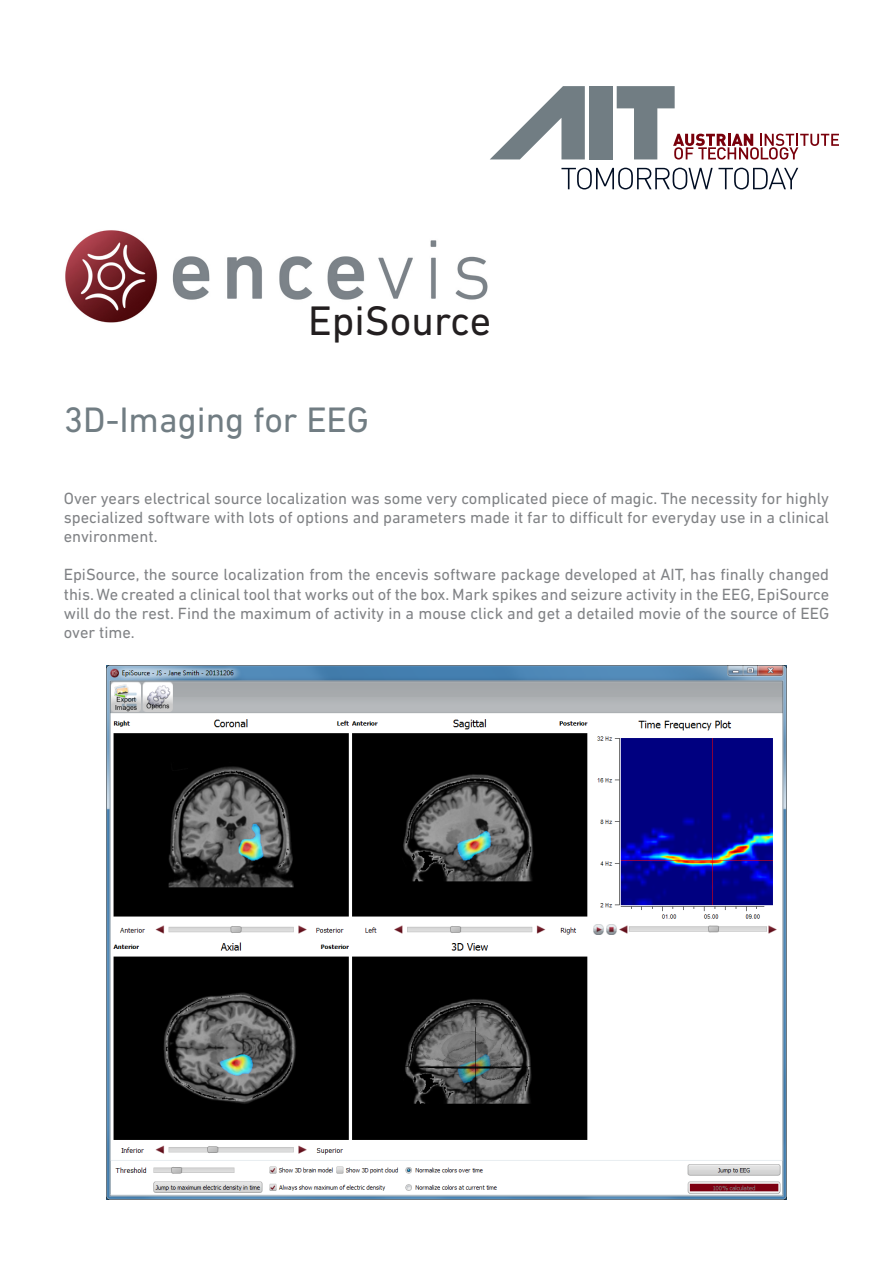
<style>
.page{position:relative;width:893px;height:1263px;background:#fff}
.page>*{position:absolute;margin:0;border:0;box-sizing:border-box;transform-origin:0 0}
.Subtitle{font:42px "DIN Next LT Pro";color:#231f20}
.Subtitle-2{font:36px "DIN Next LT Pro";color:#717d83}
.Normaler_Text{font:16.5px/19.2px "DIN Next LT Pro";color:#808285;text-align:justify}
</style>
<div class="page">
<svg style="left:561px;top:168px;width:237px;height:21px"></svg>
<svg style="left:617px;top:86px;width:222px;height:74px"></svg>
<div style="left:589px;top:86px;width:23px;height:73px;background:#717d83"></div>
<svg style="left:490px;top:86px;width:95px;height:73px"></svg>
<img style="left:65px;top:230px;width:423px;height:93px">
<img style="left:106px;top:666px;width:681px;height:533px">
<p class="Subtitle" style="left:308px;top:297px;width:185px">EpiSource</p>
<p class="Subtitle-2" style="left:64px;top:399px;width:307px">3D-Imaging for EEG</p>
<p class="Normaler_Text" style="left:64px;top:488px;width:767px">Over years electrical source localization was some very complicated piece of magic. The necessity for highly specialized software with lots of options and parameters made it far to difficult for everyday use in a clinical environment.</p>
<p class="Normaler_Text" style="left:64px;top:565px;width:767px">EpiSource, the source localization from the encevis software package developed at AIT, has finally changed this. We created a clinical tool that works out of the box. Mark spikes and seizure activity in the EEG, EpiSource will do the rest. Find the maximum of activity in a mouse click and get a detailed movie of the source of EEG over time.</p>
</div>
